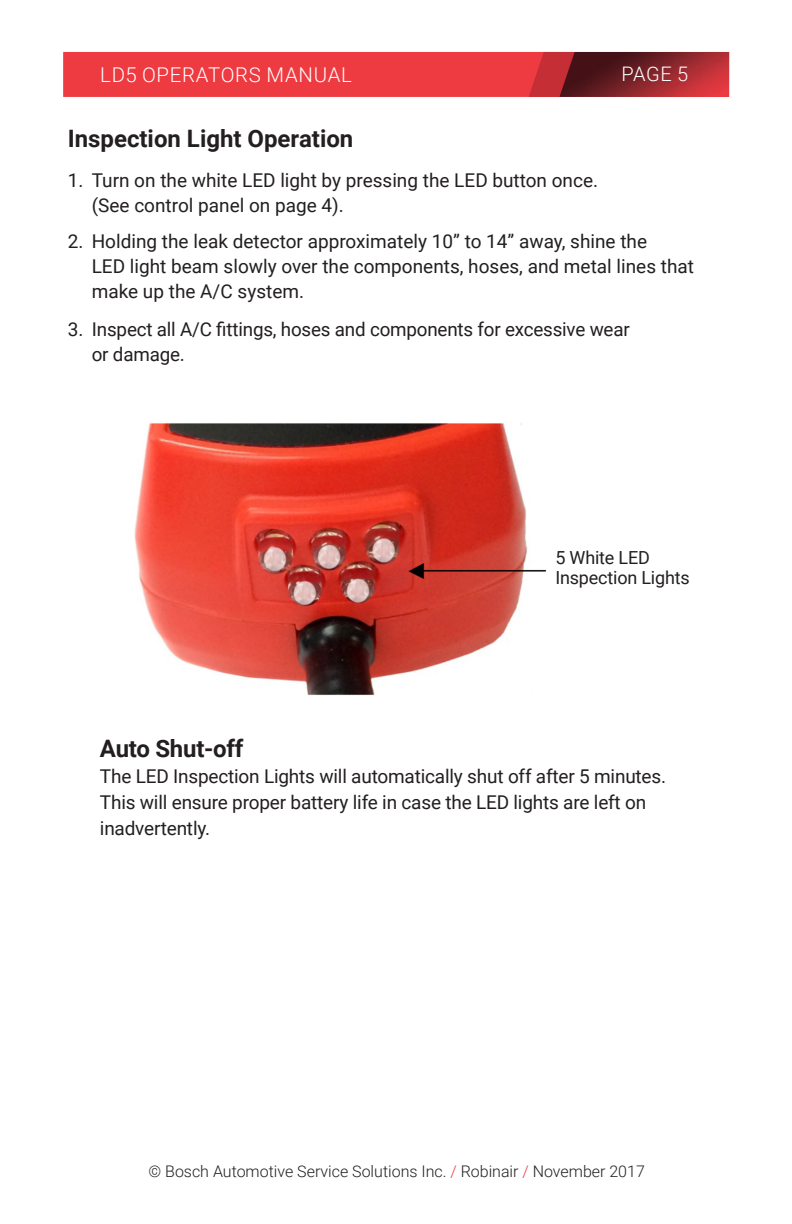
<style>
.page{position:relative;width:792px;height:1224px;background:#fff}
.page>*{position:absolute;margin:0;border:0;box-sizing:border-box;transform-origin:0 0}
.t1{font:700 24px "Roboto";color:#231f20}
.t2{font:300 20.4px "Roboto";letter-spacing:.035em;color:#fff}
.t3{font:300 20px "Roboto";color:#fff}
.t4{font:19px/25px "Roboto";letter-spacing:-.01em;color:#231f20}
.t5{font:18px "Roboto";letter-spacing:-.01em;color:#231f20}
.t6{font:300 16px "Roboto";color:#231f20}
.s1{color:#ee3a41}
</style>
<div class="page">
<img style="left:134px;top:423px;width:413px;height:272px">
<div style="left:63px;top:52px;width:666px;height:45px;background:#ee3a41"></div>
<svg style="left:529px;top:52px;width:30px;height:45px"></svg>
<img style="left:559px;top:52px;width:170px;height:45px">
<p class="t2" style="left:100px;top:60px;width:253px">LD5 OPERATORS MANUAL</p>
<p class="t3" style="left:621px;top:60px;width:68px">PAGE 5</p>
<p class="t1" style="left:68px;top:122px;width:287px">Inspection Light Operation</p>
<p class="t4" style="left:92px;top:167px;width:508px;text-indent:-24px">1. Turn on the white LED light by pressing the LED button once. (See control panel on page 4).</p>
<p class="t4" style="left:92px;top:228px;width:604px;text-indent:-24px">2. Holding the leak detector approximately 10” to 14” away, shine the<br>LED light beam slowly over the components, hoses, and metal lines that make up the A/C system.</p>
<p class="t4" style="left:92px;top:316px;width:540px;text-indent:-24px">3. Inspect all A/C fittings, hoses and components for excessive wear or damage.</p>
<p class="t5" style="left:555px;top:545px;width:96px">5 White LED</p>
<p class="t5" style="left:555px;top:565px;width:136px">Inspection Lights</p>
<p class="t1" style="left:100px;top:732px;width:145px">Auto Shut-off</p>
<p class="t4" style="left:100px;top:763px;width:568px;line-height:26px">The LED Inspection Lights will automatically shut off after 5 minutes.<br>This will ensure proper battery life in case the LED lights are left on inadvertently.</p>
<p class="t6" style="left:149px;top:1160px;width:498px">© Bosch Automotive Service Solutions Inc. <span class="s1">/</span> Robinair <span class="s1">/</span> November 2017</p>
</div>
